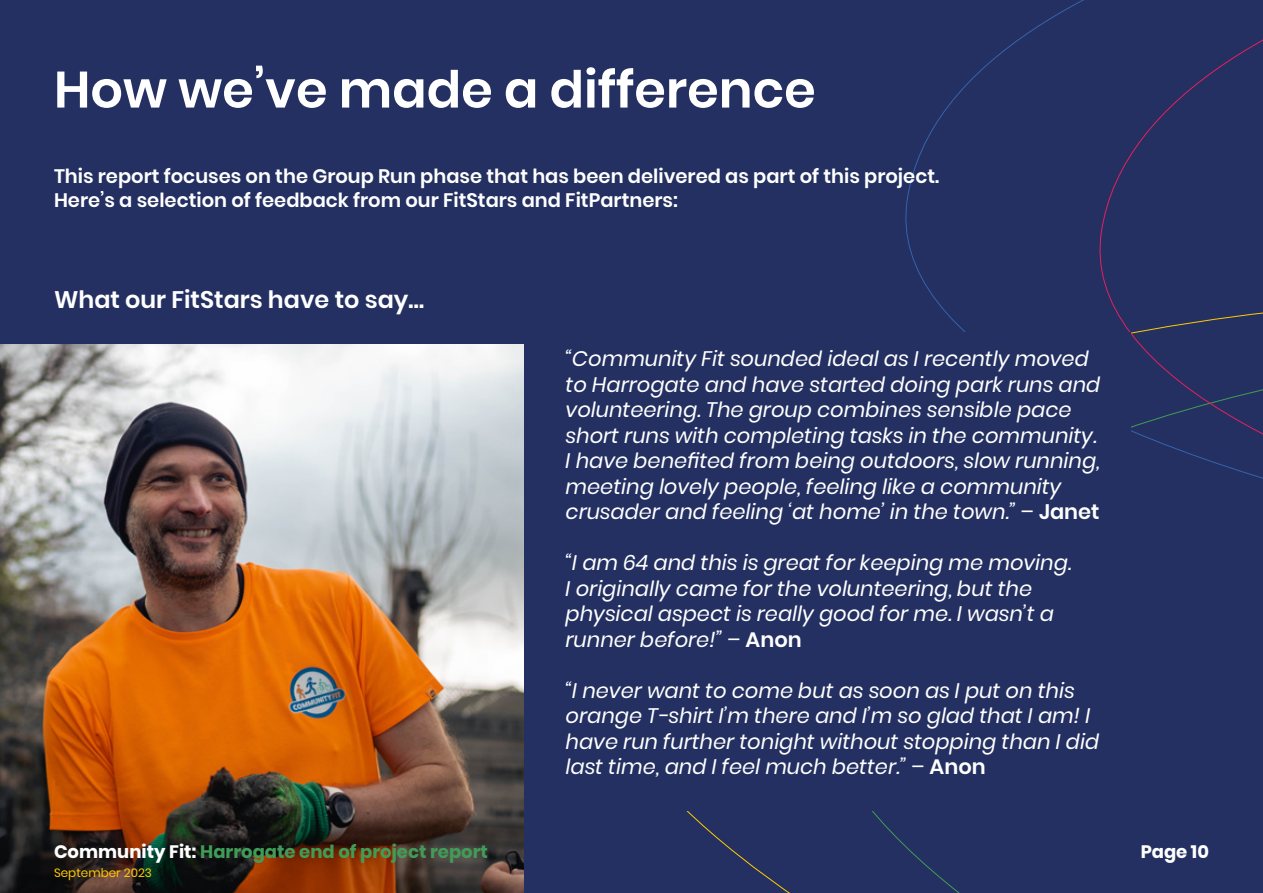
<style>
.page{position:relative;width:1263px;height:893px;background:#233061}
.page>*{position:absolute;margin:0;border:0;box-sizing:border-box;transform-origin:0 0}
.t1{font:600 51px "Poppins";color:#fff}
.t2{font:600 23.85px "Poppins";color:#fff}
.t3{font:italic 21px/25.5px "Poppins";color:#fff}
.t4{font:600 19.5px/23.4px "Poppins";color:#fff}
.t5{font:700 18px "Poppins";color:#419c57}
.t6{font:700 18px "Poppins";color:#fff}
.t7{font:12px "Poppins";color:#ffcb04}
.s1{color:#fff}
.s2{font-style:normal}
.s3{font-weight:600;font-style:normal}
</style>
<div class="page">
<svg style="left:1079px;top:0;width:184px;height:479px"></svg>
<img style="left:0;top:344px;width:523px;height:549px">
<div style="left:546px;top:332px;width:585px;height:479px;background:#233061"></div>
<h1 class="t1" style="left:54px;top:60px;width:763px">How we’ve made a difference</h1>
<p class="t4" style="left:54px;top:165px;width:887px">This report focuses on the Group Run phase that has been delivered as part of this project.<br>Here’s a selection of feedback from our FitStars and FitPartners:</p>
<p class="t2" style="left:54px;top:286px;width:372px">What our FitStars have to say…</p>
<p class="t5" style="left:54px;top:841px;width:435px"><span class="s1">Community Fit:</span> Harrogate end of project report</p>
<p class="t7" style="left:54px;top:866px;width:99px">September 2023</p>
<p class="t3" style="left:566px;top:346px;width:536px">“Community Fit sounded ideal as I recently moved to Harrogate and have started doing park runs and volunteering. The group combines sensible pace short runs with completing tasks in the community.<br>I have benefited from being outdoors, slow running, meeting lovely people, feeling like a community crusader and feeling ‘at home’ in the town.” <span class="s2">–</span> <span class="s3">Janet</span></p>
<p class="t3" style="left:566px;top:550px;width:507px">“I am 64 and this is great for keeping me moving.<br>I originally came for the volunteering, but the physical aspect is really good for me. I wasn’t a runner before!” <span class="s2">–</span> <span class="s3">Anon</span></p>
<p class="t3" style="left:566px;top:678px;width:535px">“I never want to come but as soon as I put on this orange T-shirt I’m there and I’m so glad that I am! I have run further tonight without stopping than I did last time, and I feel much better.” <span class="s2">–</span> <span class="s3">Anon</span></p>
<p class="t6" style="left:1141px;top:841px;width:70px">Page 10</p>
</div>
